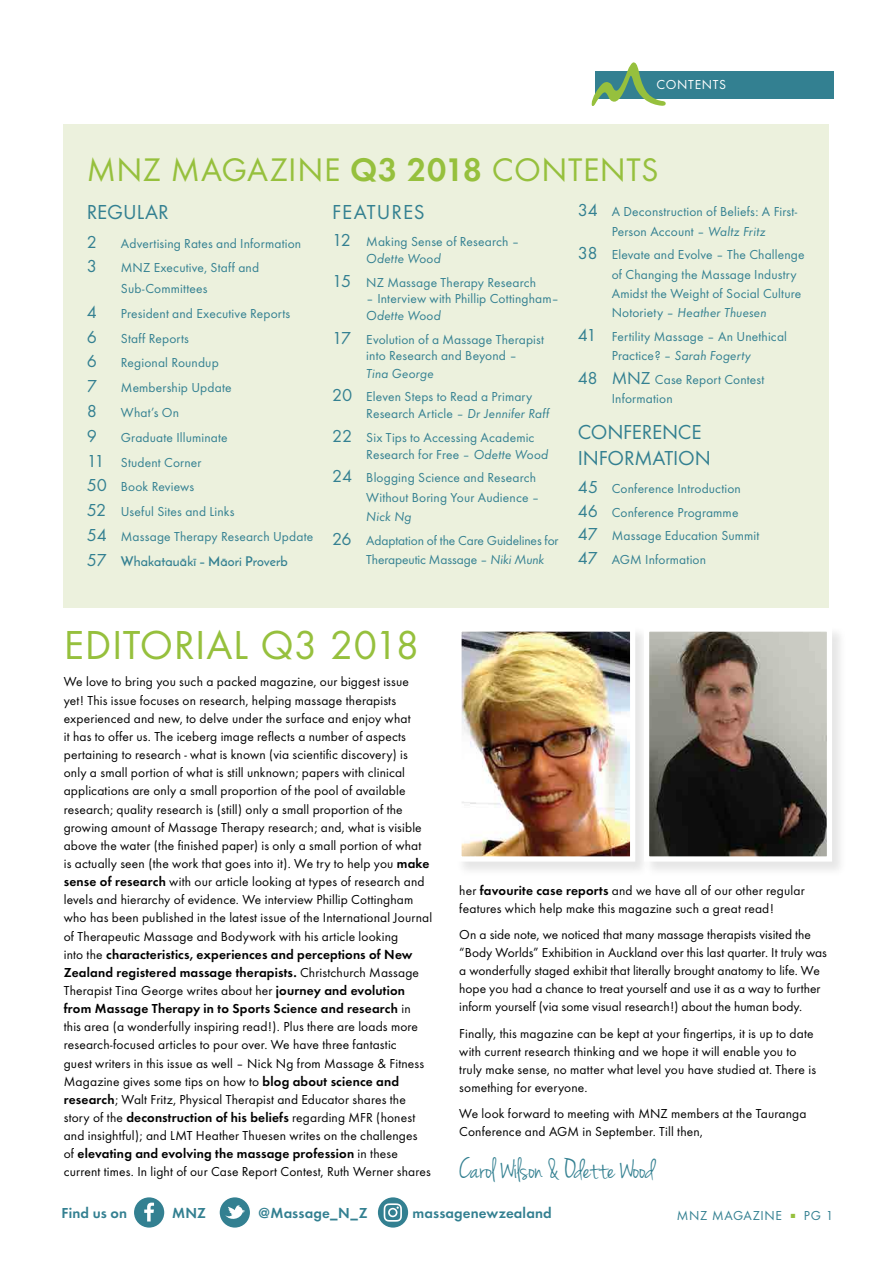
<style>
.page{position:relative;width:893px;height:1263px;background:#fff}
.page>*{position:absolute;margin:0;border:0;box-sizing:border-box;transform-origin:0 0}
.t1{font:42px "Futura T";letter-spacing:.01em;color:#96c03d}
.t2{font:33.9px "Futura T";letter-spacing:.015em;color:#96c03d}
.t3{font:30px "Jenna Sue";color:#338091}
.t4{font:21px/26.8px "Futura T";letter-spacing:-.005em;color:#338091}
.t5{font:21px "Futura T";letter-spacing:.045em;color:#338091}
.t6{font:18px "Futura T";color:#338091}
.t7{font:600 15px "Futura T";letter-spacing:.01em;color:#338091}
.t8{font:13.5px/18.1px "Futura T";letter-spacing:.01em;color:#000}
.t9{font:13.5px/23.5px "Futura T";letter-spacing:.01em;color:#338091}
.t10{font:13.5px/23.5px "Futura T";letter-spacing:-.01em;color:#338091}
.t11{font:600 13.5px "Josefin Sans";letter-spacing:.01em;color:#338091}
.t12{font:13.5px "Futura T";letter-spacing:.05em;color:#338091}
.t13{font:13.5px "Futura T";letter-spacing:.05em;color:#fff}
.s1{font-weight:600}
.s2{font-size:18px}
.s3{font-family:"Futura T";font-weight:400;font-size:18px}
.s4{font-style:italic}
</style>
<div class="page">
<div style="left:64px;top:125px;width:765px;height:483px;background:#ecf1dd"></div>
<div style="left:595px;top:71px;width:238px;height:27px;background:#338091"></div>
<svg style="left:591px;top:62px;width:75px;height:43px"></svg>
<div style="left:456px;top:626px;width:194px;height:250px;background:#000;opacity:.1"></div>
<img style="left:462px;top:632px;width:167px;height:223px">
<div style="left:456px;top:626px;width:179px;height:235px;border:5px solid #fff"></div>
<div style="left:643px;top:626px;width:204px;height:250px;background:#f2f2f2"></div>
<img style="left:650px;top:632px;width:176px;height:223px">
<div style="left:644px;top:626px;width:188px;height:235px;border:5px solid #fff"></div>
<div style="left:133px;top:1196px;width:32px;height:32px;background:#338091;border-radius:50%"></div>
<div style="left:132px;top:1196px;width:34px;height:33px;border:2px solid #fff;border-radius:50%"></div>
<svg style="left:144px;top:1202px;width:10px;height:19px"></svg>
<div style="left:219px;top:1196px;width:32px;height:32px;background:#338091;border-radius:50%"></div>
<div style="left:218px;top:1196px;width:33px;height:33px;border:2px solid #fff;border-radius:50%"></div>
<svg style="left:225px;top:1205px;width:20px;height:14px"></svg>
<svg style="left:377px;top:1196px;width:32px;height:32px"></svg>
<div style="left:376px;top:1196px;width:34px;height:33px;border:2px solid #fff;border-radius:50%"></div>
<svg style="left:384px;top:1203px;width:18px;height:19px"></svg>
<p class="t13" style="left:657px;top:77px;width:71px">CONTENTS</p>
<h2 class="t2" style="left:87px;top:150px;width:573px">MNZ MAGAZINE <span class="s1">Q3 2018</span> CONTENTS</h2>
<h3 class="t4" style="left:87px;top:198px;width:83px">REGULAR</h3>
<h3 class="t6" style="left:87px;top:231px;width:12px">2</h3>
<p class="t9" style="left:121px;top:231px;width:182px">Advertising Rates and Information</p>
<h3 class="t6" style="left:87px;top:256px;width:12px">3</h3>
<p class="t9" style="left:121px;top:257px;width:140px;line-height:20.5px">MNZ Executive, Staff and<br>Sub-Committees</p>
<h3 class="t6" style="left:87px;top:301px;width:12px">4</h3>
<p class="t9" style="left:121px;top:301px;width:171px">President and Executive Reports</p>
<h3 class="t6" style="left:87px;top:326px;width:12px">6</h3>
<p class="t9" style="left:121px;top:326px;width:70px">Staff Reports</p>
<h3 class="t6" style="left:87px;top:351px;width:12px">6</h3>
<p class="t9" style="left:121px;top:351px;width:99px">Regional Roundup</p>
<h3 class="t6" style="left:87px;top:376px;width:12px">7</h3>
<p class="t9" style="left:121px;top:376px;width:112px">Membership Update</p>
<h3 class="t6" style="left:87px;top:400px;width:12px">8</h3>
<p class="t9" style="left:121px;top:401px;width:60px">What’s On</p>
<h3 class="t6" style="left:87px;top:425px;width:12px">9</h3>
<p class="t9" style="left:87px;top:425px;width:228px;line-height:24.8px;text-indent:34px">Graduate Illuminate<br><span class="s2">11</span> Student Corner<br><span class="s2">50</span> Book Reviews<br><span class="s2">52</span> Useful Sites and Links<br><span class="s2">54</span> Massage Therapy Research Update</p>
<p class="t11" style="left:87px;top:553px;width:202px"><span class="s3">57</span> Whakatauākī – Māori Proverb</p>
<h3 class="t5" style="left:332px;top:199px;width:94px">FEATURES</h3>
<p class="t9" style="left:366px;top:233px;width:155px;line-height:16.8px;text-indent:-34px"><span class="s2">12</span> Making Sense of Research –<br><span class="s4">Odette Wood</span></p>
<p class="t9" style="left:332px;top:270px;width:205px"><span class="s2">15</span> NZ Massage Therapy Research</p>
<p class="t9" style="left:366px;top:287px;width:194px">– Interview with Phillip Cottingham–</p>
<p class="t9" style="left:332px;top:304px;width:213px;text-indent:34px"><span class="s4">Odette Wood<br></span><span class="s2">17</span> Evolution of a Massage Therapist</p>
<p class="t9" style="left:366px;top:343px;width:152px">into Research and Beyond –</p>
<p class="t9" style="left:332px;top:361px;width:202px;text-indent:34px"><span class="s4">Tina George<br></span><span class="s2">20</span> Eleven Steps to Read a Primary</p>
<p class="t9" style="left:332px;top:402px;width:218px;text-indent:34px">Research Article <span class="s4">– Dr Jennifer Raff<br></span><span class="s2">22</span> Six Tips to Accessing Academic</p>
<p class="t9" style="left:332px;top:442px;width:218px;text-indent:34px">Research for Free <span class="s4">– Odette Wood<br></span><span class="s2">24</span> Blogging Science and Research</p>
<p class="t9" style="left:366px;top:485px;width:175px">Without Boring Your Audience –</p>
<p class="t10" style="left:332px;top:505px;width:228px;text-indent:34px"><span class="s4">Nick Ng<br></span><span class="s2">26</span> Adaptation of the Care Guidelines for</p>
<p class="t10" style="left:366px;top:548px;width:180px">Therapeutic Massage – <span class="s4">Niki Munk</span></p>
<p class="t9" style="left:578px;top:202px;width:221px;line-height:19.4px;text-align:center"><span class="s2">34</span> A Deconstruction of Beliefs: A First-<br>Person Account – <span class="s4">Waltz Fritz</span></p>
<p class="t9" style="left:612px;top:245px;width:194px;line-height:19.4px;text-indent:-34px"><span class="s2">38</span> Elevate and Evolve – The Challenge of Changing the Massage Industry Amidst the Weight of Social Culture Notoriety – <span class="s4">Heather Thuesen</span></p>
<p class="t9" style="left:578px;top:327px;width:211px;line-height:19.4px;text-align:center"><span class="s2">41</span> Fertility Massage – An Unethical<br>Practice? – <span class="s4">Sarah Fogerty</span></p>
<p class="t9" style="left:612px;top:369px;width:154px;line-height:19.4px;text-indent:-34px"><span class="s2">48 MNZ</span> Case Report Contest<br>Information</p>
<h3 class="t4" style="left:578px;top:418px;width:135px">CONFERENCE<br>INFORMATION</h3>
<p class="t9" style="left:578px;top:477px;width:183px"><span class="s2">45</span> Conference Introduction<br><span class="s2">46</span> Conference Programme<br><span class="s2">47</span> Massage Education Summit<br><span class="s2">47</span> AGM Information</p>
<h1 class="t1" style="left:64px;top:620px;width:357px">EDITORIAL Q3 2018</h1>
<p class="t8" style="left:64px;top:673px;width:370px">We love to bring you such a packed magazine, our biggest issue yet! This issue focuses on research, helping massage therapists experienced and new, to delve under the surface and enjoy what<br>it has to offer us. The iceberg image reflects a number of aspects pertaining to research - what is known (via scientific discovery) is only a small portion of what is still unknown; papers with clinical applications are only a small proportion of the pool of available research; quality research is (still) only a small proportion of the growing amount of Massage Therapy research; and, what is visible above the water (the finished paper) is only a small portion of what is actually seen (the work that goes into it). We try to help you <span class="s1">make sense of research</span> with our article looking at types of research and levels and hierarchy of evidence. We interview Phillip Cottingham who has been published in the latest issue of the International Journal of Therapeutic Massage and Bodywork with his article looking<br>into the <span class="s1">characteristics, experiences and perceptions of New Zealand registered massage therapists.</span> Christchurch Massage Therapist Tina George writes about her <span class="s1">journey and evolution from Massage Therapy in to Sports Science and research</span> in<br>this area (a wonderfully inspiring read!). Plus there are loads more research-focused articles to pour over. We have three fantastic<br>guest writers in this issue as well – Nick Ng from Massage &amp; Fitness Magazine gives some tips on how to <span class="s1">blog about science and research</span>; Walt Fritz, Physical Therapist and Educator shares the story of the <span class="s1">deconstruction of his beliefs</span> regarding MFR (honest and insightful); and LMT Heather Thuesen writes on the challenges<br>of <span class="s1">elevating and evolving the massage profession</span> in these current times. In light of our Case Report Contest, Ruth Werner shares</p>
<p class="t8" style="left:459px;top:881px;width:347px">her <span class="s1">favourite case reports</span> and we have all of our other regular features which help make this magazine such a great read!</p>
<p class="t8" style="left:459px;top:925px;width:369px">On a side note, we noticed that many massage therapists visited the “Body Worlds” Exhibition in Auckland over this last quarter. It truly was a wonderfully staged exhibit that literally brought anatomy to life. We hope you had a chance to treat yourself and use it as a way to further inform yourself (via some visual research!) about the human body.</p>
<p class="t8" style="left:459px;top:1024px;width:358px">Finally, this magazine can be kept at your fingertips, it is up to date with current research thinking and we hope it will enable you to truly make sense, no matter what level you have studied at. There is something for everyone.</p>
<p class="t8" style="left:459px;top:1104px;width:349px">We look forward to meeting with MNZ members at the Tauranga<br>Conference and AGM in September. Till then,</p>
<h3 class="t3" style="left:459px;top:1152px;width:197px">Carol Wilson &amp; Odette Wood</h3>
<p class="t7" style="left:62px;top:1204px;width:67px">Find us on</p>
<p class="t7" style="left:172px;top:1204px;width:35px">MNZ</p>
<p class="t7" style="left:258px;top:1204px;width:111px">@Massage_N_Z</p>
<p class="t7" style="left:413px;top:1204px;width:140px">massagenewzealand</p>
<p class="t12" style="left:677px;top:1208px;width:107px">MNZ MAGAZINE</p>
<p class="t9" style="left:791px;top:1204px;width:44px"><sup>■</sup> PG 1</p>
</div>
